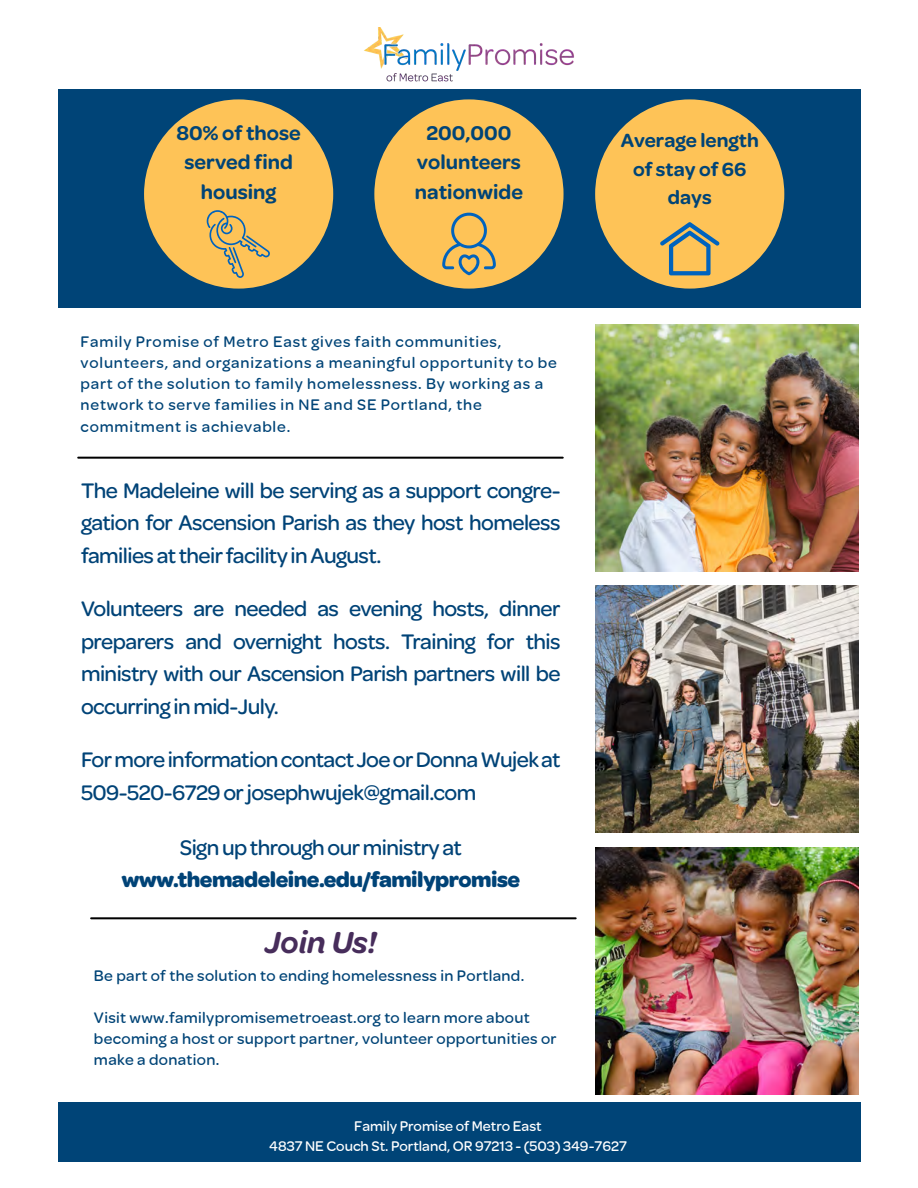
<style>
.page{position:relative;width:918px;height:1188px;background:#fff}
.page>*{position:absolute;margin:0;border:0;box-sizing:border-box;transform-origin:0 0}
.t1{font:italic 600 32.4px "Omnes";color:#472d5b}
.t2{font:500 22.5px/32.7px "Omnes";letter-spacing:-.025em;color:#004377;text-align:justify}
.t3{font:700 22.5px/32.7px "Omnes";letter-spacing:-.025em;color:#004377;text-align:center}
.t4{font:600 21.15px/29.7px "Omnes";color:#047;text-align:center}
.t5{font:600 20.25px/28.3px "Omnes";color:#047;text-align:center}
.t6{font:500 16.2px/21.3px "Omnes";letter-spacing:.05em;color:#047}
.t7{font:500 16.2px/21.3px "Omnes";letter-spacing:.02em;color:#047}
.t8{font:500 14.85px/20.2px "Omnes";color:#fff;text-align:center}
.s1{font-weight:500}
</style>
<div class="page">
<div style="left:58px;top:89px;width:802px;height:218px;background:#047"></div>
<div style="left:144px;top:99px;width:189px;height:190px;background:#fec357;border-radius:50%"></div>
<svg style="left:207px;top:210px;width:63px;height:68px"></svg>
<div style="left:374px;top:99px;width:190px;height:190px;background:#fec357;border-radius:50%"></div>
<svg style="left:442px;top:213px;width:54px;height:62px"></svg>
<div style="left:595px;top:99px;width:189px;height:190px;background:#fec357;border-radius:50%"></div>
<svg style="left:660px;top:222px;width:59px;height:53px"></svg>
<img style="left:595px;top:324px;width:263px;height:247px">
<img style="left:595px;top:586px;width:263px;height:247px">
<img style="left:595px;top:847px;width:263px;height:247px">
<img style="left:364px;top:27px;width:210px;height:54px">
<div style="left:58px;top:1102px;width:802px;height:60px;background:#047"></div>
<hr style="left:78px;top:457px;width:485px;height:2px;background:#000">
<hr style="left:91px;top:917px;width:485px;height:2px;background:#000">
<p class="t4" style="left:177px;top:117px;width:126px">80% of those served find housing</p>
<p class="t4" style="left:415px;top:117px;width:110px">200,000 volunteers nationwide</p>
<p class="t5" style="left:621px;top:125px;width:140px">Average length of stay of 66 days</p>
<p class="t6" style="left:81px;top:331px;width:478px">Family Promise of Metro East gives faith communities, volunteers, and organizations a meaningful opportunity to be part of the solution to family homelessness. By working as a network to serve families in NE and SE Portland, the commitment is achievable.</p>
<p class="t2" style="left:81px;top:472px;width:481px">The Madeleine will be serving as a support congre&shy;gation for Ascension Parish as they host homeless families at their facility in August.</p>
<p class="t2" style="left:81px;top:591px;width:481px">Volunteers are needed as evening hosts, dinner preparers and overnight hosts. Training for this ministry with our Ascension Parish partners will be occurring in mid-July.</p>
<p class="t2" style="left:81px;top:742px;width:481px">For more information contact Joe or Donna Wujek at<br>509-520-6729 or josephwujek@gmail.com</p>
<p class="t3" style="left:121px;top:830px;width:400px"><span class="s1">Sign up through our ministry at </span>www.themadeleine.edu/familypromise</p>
<p class="t1" style="left:264px;top:919px;width:114px">Join Us!</p>
<p class="t7" style="left:94px;top:964px;width:432px">Be part of the solution to ending homelessness in Portland.</p>
<p class="t7" style="left:94px;top:1007px;width:464px">Visit www.familypromisemetroeast.org to learn more about becoming a host or support partner, volunteer opportunities or make a donation.</p>
<p class="t8" style="left:269px;top:1116px;width:359px">Family Promise of Metro East<br>4837 NE Couch St. Portland, OR 97213 - (503) 349-7627</p>
</div>
